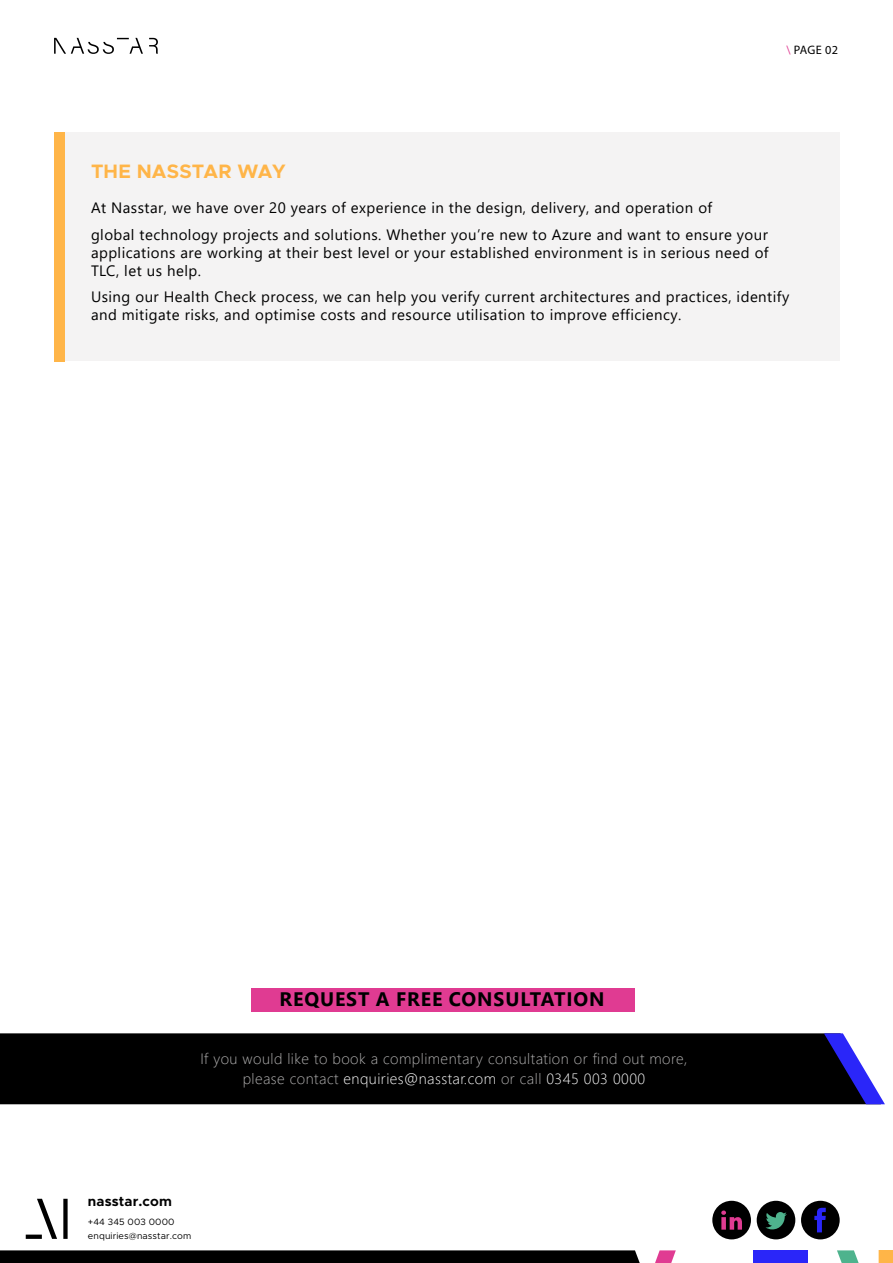
<style>
.page{position:relative;width:893px;height:1263px;background:#fff}
.page>*{position:absolute;margin:0;border:0;box-sizing:border-box;transform-origin:0 0}
.t1{font:700 19.5px "Segoe UI";letter-spacing:.045em;color:#000}
.t2{font:700 19.5px "Metropolis";letter-spacing:.01em;color:#ffb548}
.t3{font:15px/18px "Segoe UI";letter-spacing:.03em;color:#000}
.t4{font:300 15px/20.1px "Segoe UI";letter-spacing:.03em;color:#b3b2b2;text-align:center}
.t5{font:700 13.8px "Metropolis";letter-spacing:.01em;color:#000}
.t6{font:12.3px "Myriad Pro";letter-spacing:.02em;color:#000}
.t7{font:9.15px/13.8px "Metropolis";letter-spacing:.01em;color:#000}
.s1{color:#e03b92}
.s2{color:#fff}
</style>
<div class="page">
<div style="left:56px;top:133px;width:784px;height:228px;background:#f4f3f3"></div>
<div style="left:54px;top:132px;width:11px;height:229px;background:#ffb548"></div>
<svg style="left:26px;top:1199px;width:31px;height:40px"></svg>
<svg style="left:63px;top:1199px;width:5px;height:40px"></svg>
<div style="left:712px;top:1201px;width:39px;height:38px;background:#000;border-radius:50%"></div>
<div style="left:757px;top:1201px;width:38px;height:38px;background:#000;border-radius:50%"></div>
<div style="left:801px;top:1201px;width:39px;height:38px;background:#000;border-radius:50%"></div>
<svg style="left:721px;top:1210px;width:21px;height:19px"></svg>
<svg style="left:765px;top:1212px;width:22px;height:17px"></svg>
<svg style="left:814px;top:1208px;width:12px;height:24px"></svg>
<div style="left:0;top:1033px;width:824px;height:71px;background:#000"></div>
<svg style="left:824px;top:1033px;width:61px;height:71px"></svg>
<svg style="left:0;top:1250px;width:640px;height:13px;background:#080808"></svg>
<svg style="left:655px;top:1250px;width:21px;height:13px"></svg>
<div style="left:753px;top:1250px;width:54px;height:13px;background:#2a26f9"></div>
<svg style="left:837px;top:1250px;width:22px;height:13px"></svg>
<svg style="left:879px;top:1250px;width:14px;height:13px"></svg>
<div style="left:251px;top:988px;width:384px;height:24px;background:#e03b92"></div>
<svg style="left:149px;top:38px;width:9px;height:16px"></svg>
<svg style="left:54px;top:38px;width:89px;height:16px"></svg>
<p class="t6" style="left:786px;top:42px;width:53px"><span class="s1">\</span> PAGE 02</p>
<h1 class="t2" style="left:91px;top:159px;width:196px">THE NASSTAR WAY</h1>
<p class="t3" style="left:91px;top:193px;width:678px;line-height:26.5px">At Nasstar, we have over 20 years of experience in the design, delivery, and operation of<br>global technology projects and solutions. Whether you’re new to Azure and want to ensure your</p>
<p class="t3" style="left:91px;top:242px;width:679px">applications are working at their best level or your established environment is in serious need of<br>TLC, let us help.</p>
<p class="t3" style="left:91px;top:287px;width:700px">Using our Health Check process, we can help you verify current architectures and practices, identify and mitigate risks, and optimise costs and resource utilisation to improve efficiency.</p>
<h1 class="t1" style="left:279px;top:981px;width:327px">REQUEST A FREE CONSULTATION</h1>
<p class="t4" style="left:200px;top:1047px;width:489px">If you would like to book a complimentary consultation or find out more, please contact <span class="s2">enquiries@nasstar.com</span> or call <span class="s2">0345 003 0000</span></p>
<p class="t5" style="left:88px;top:1192px;width:85px">nasstar.com</p>
<p class="t7" style="left:88px;top:1215px;width:105px">+44 345 003 0000 enquiries@nasstar.com</p>
</div>
